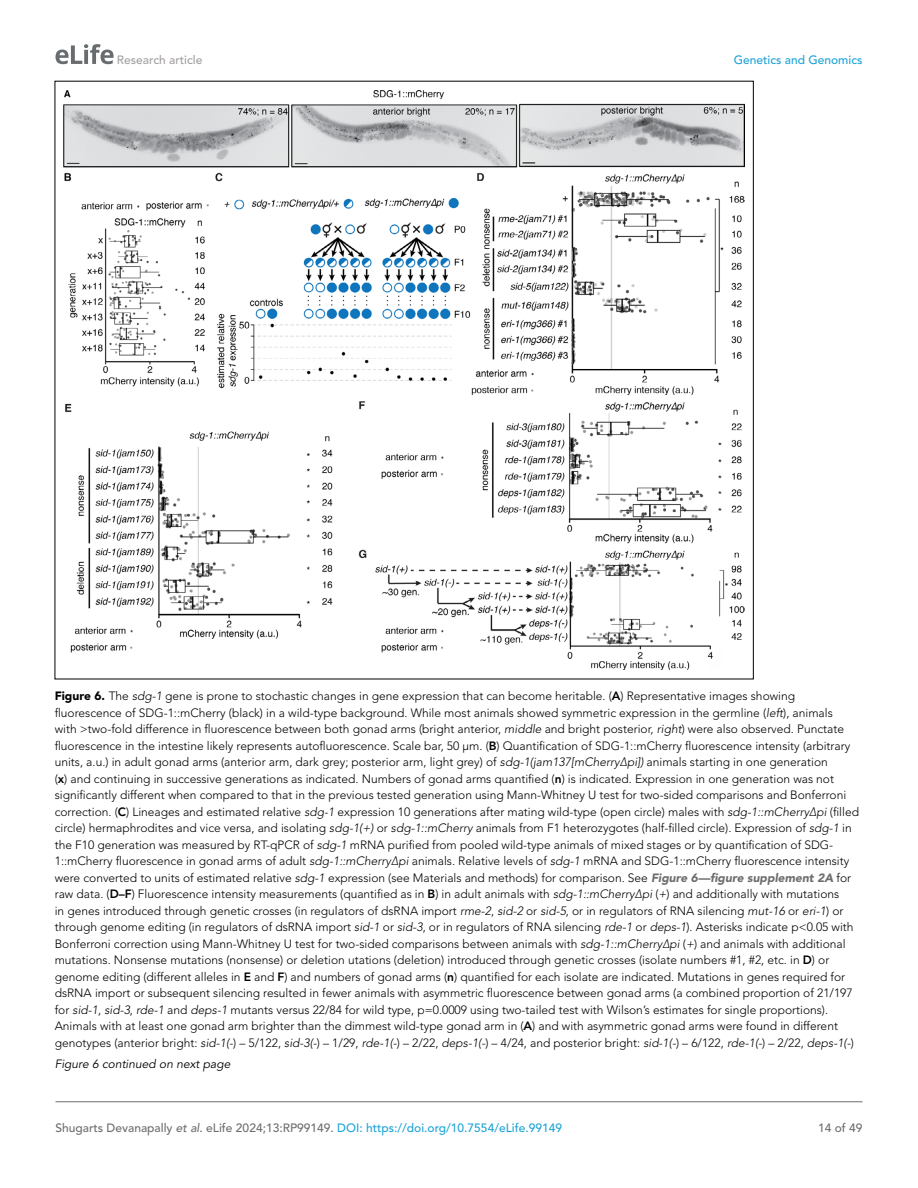
<style>
.page{position:relative;width:918px;height:1188px;background:#fff}
.page>*{position:absolute;margin:0;border:0;box-sizing:border-box;transform-origin:0 0}
.t1{font:300 12px/16.5px "Avenir LT Std";color:#000}
.t2{font:500 12px "Avenir LT Std";color:#6e6e70}
.t3{font:italic 12px "Avenir LT Std";color:#000}
.t4{font:500 12px "Avenir LT Std";color:#1ea4d7}
.t5{font:500 12px "Avenir LT Std";color:#a3a09f}
.s1{font-weight:900}
.s2{font-style:italic}
.s3{font-weight:800}
.s4{font-weight:900;font-style:italic;color:#6e6e70}
.s5{color:#1ea4d7}
</style>
<div class="page">
<svg style="left:56px;top:44px;width:58px;height:20px"></svg>
<hr style="left:56px;top:1101px;width:806px;height:1px;background:#6e6e70">
<img style="left:64px;top:90px;width:680px;height:580px">
<p class="t5" style="left:117px;top:53px;width:87px">Research article</p>
<p class="t4" style="left:734px;top:53px;width:130px">Genetics and Genomics</p>
<p class="t1" style="left:55px;top:688px;width:806px"><span class="s1">Figure 6.</span> The <span class="s2">sdg-1</span> gene is prone to stochastic changes in gene expression that can become heritable. (<span class="s3">A</span>) Representative images showing fluorescence of SDG-1::mCherry (black) in a wild-type background. While most animals showed symmetric expression in the germline (<span class="s2">left</span>), animals<br>with &gt;two-fold difference in fluorescence between both gonad arms (bright anterior, <span class="s2">middle</span> and bright posterior, <span class="s2">right</span>) were also observed. Punctate fluorescence in the intestine likely represents autofluorescence. Scale bar, 50 μm. (<span class="s3">B</span>) Quantification of SDG-1::mCherry fluorescence intensity (arbitrary units, a.u.) in adult gonad arms (anterior arm, dark grey; posterior arm, light grey) of <span class="s2">sdg-1(jam137[mCherry∆pi])</span> animals starting in one generation<br>(<span class="s3">x</span>) and continuing in successive generations as indicated. Numbers of gonad arms quantified (<span class="s3">n</span>) is indicated. Expression in one generation was not significantly different when compared to that in the previous tested generation using Mann-Whitney U test for two-sided comparisons and Bonferroni correction. (<span class="s3">C</span>) Lineages and estimated relative <span class="s2">sdg-1</span> expression 10 generations after mating wild-type (open circle) males with <span class="s2">sdg-1::mCherry∆pi</span> (filled circle) hermaphrodites and vice versa, and isolating <span class="s2">sdg-1(+)</span> or <span class="s2">sdg-1::mCherry</span> animals from F1 heterozygotes (half-filled circle). Expression of <span class="s2">sdg-1</span> in the F10 generation was measured by RT-qPCR of <span class="s2">sdg-1</span> mRNA purified from pooled wild-type animals of mixed stages or by quantification of SDG-1::mCherry fluorescence in gonad arms of adult <span class="s2">sdg-1::mCherry∆pi</span> animals. Relative levels of <span class="s2">sdg-1</span> mRNA and SDG-1::mCherry fluorescence intensity were converted to units of estimated relative <span class="s2">sdg-1</span> expression (see Materials and methods) for comparison. See <span class="s4">Figure 6—figure supplement 2A</span> for raw data. (<span class="s3">D–F</span>) Fluorescence intensity measurements (quantified as in <span class="s3">B</span>) in adult animals with <span class="s2">sdg-1::mCherry∆pi</span> (<span class="s2">+</span>) and additionally with mutations<br>in genes introduced through genetic crosses (in regulators of dsRNA import <span class="s2">rme-2</span>, <span class="s2">sid-2</span> or <span class="s2">sid-5</span>, or in regulators of RNA silencing <span class="s2">mut-16</span> or <span class="s2">eri-1</span>) or through genome editing (in regulators of dsRNA import <span class="s2">sid-1</span> or <span class="s2">sid-3</span>, or in regulators of RNA silencing <span class="s2">rde-1</span> or <span class="s2">deps-1</span>). Asterisks indicate p&lt;0.05 with Bonferroni correction using Mann-Whitney U test for two-sided comparisons between animals with <span class="s2">sdg-1::mCherry∆pi</span> (<span class="s2">+</span>) and animals with additional mutations. Nonsense mutations (nonsense) or deletion utations (deletion) introduced through genetic crosses (isolate numbers #1, #2, etc. in <span class="s3">D</span>) or genome editing (different alleles in <span class="s3">E</span> and <span class="s3">F</span>) and numbers of gonad arms (<span class="s3">n</span>) quantified for each isolate are indicated. Mutations in genes required for dsRNA import or subsequent silencing resulted in fewer animals with asymmetric fluorescence between gonad arms (a combined proportion of 21/197 for <span class="s2">sid-1</span>, <span class="s2">sid-3</span>, <span class="s2">rde-1</span> and <span class="s2">deps-1</span> mutants versus 22/84 for wild type, p=0.0009 using two-tailed test with Wilson’s estimates for single proportions).<br>Animals with at least one gonad arm brighter than the dimmest wild-type gonad arm in (<span class="s3">A</span>) and with asymmetric gonad arms were found in different genotypes (anterior bright: <span class="s2">sid-1(-</span>) – 5/122, <span class="s2">sid-3(-</span>) – 1/29, <span class="s2">rde-1(-</span>) – 2/22, <span class="s2">deps-1(-</span>) – 4/24, and posterior bright: <span class="s2">sid-1(-</span>) – 6/122, <span class="s2">rde-1(-</span>) – 2/22, <span class="s2">deps-1(-</span>)</p>
<p class="t3" style="left:55px;top:1057px;width:177px">Figure 6 continued on next page</p>
<p class="t2" style="left:56px;top:1121px;width:508px">Shugarts Devanapally <span class="s2">et al</span>. eLife 2024;13:RP99149. <span class="s5">DOI: https://doi.org/10.7554/eLife.99149</span></p>
<p class="t2" style="left:818px;top:1121px;width:46px">14 of 49</p>
</div>
